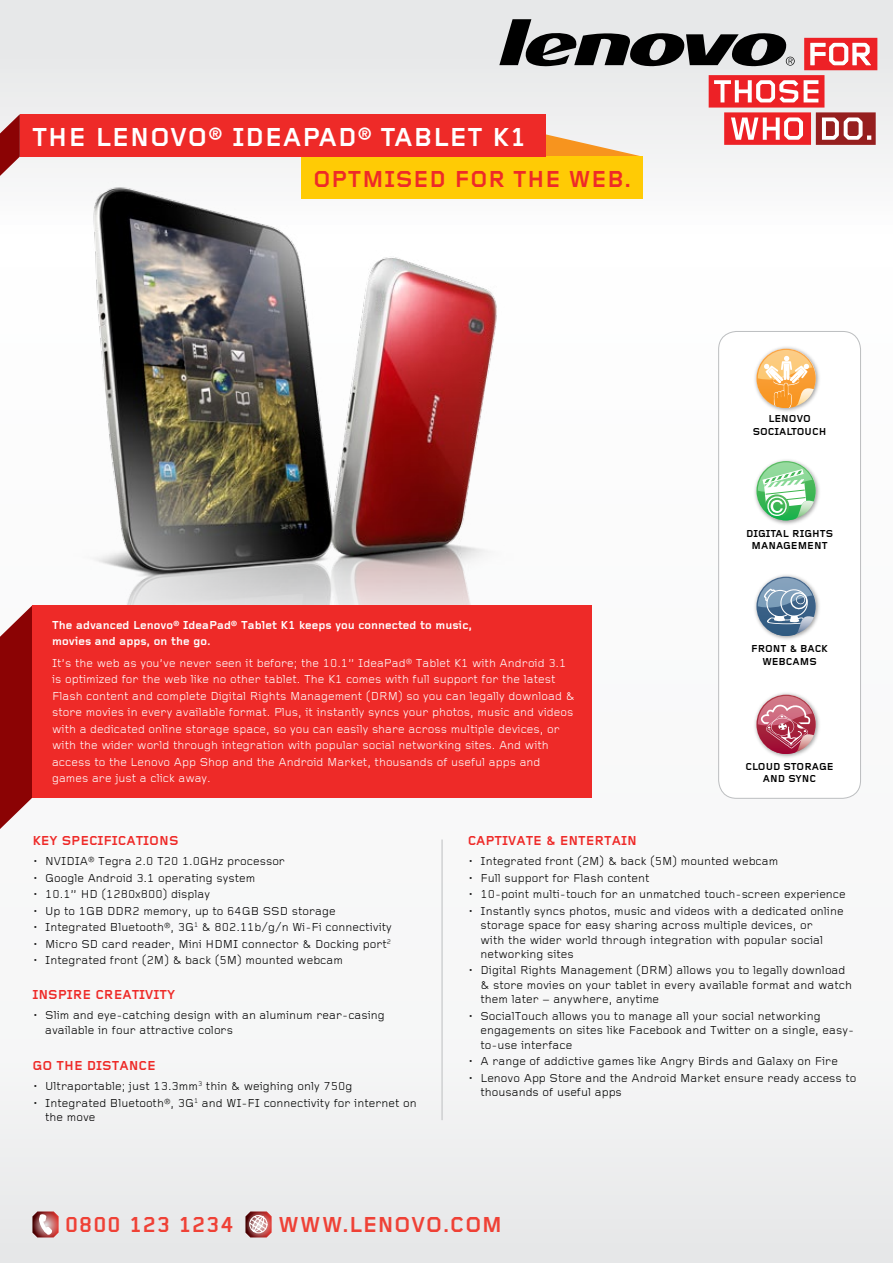
<style>
.page{position:relative;width:893px;height:1263px;background:#fff}
.page>*{position:absolute;margin:0;border:0;box-sizing:border-box;transform-origin:0 0}
.t1{font:700 27px "Foundry Gridnik";letter-spacing:-.015em;color:#fff}
.t2{font:700 24px "Foundry Gridnik";letter-spacing:.025em;color:#ee2a28}
.t3{font:700 22.5px "Foundry Gridnik";letter-spacing:.02em;color:#ef4136}
.t4{font:700 13.5px "Foundry Gridnik";color:#ee2a28}
.t5{font:12px/14.4px "Foundry Gridnik";color:#000}
.t6{font:12px/16.5px "Foundry Gridnik";color:#fff}
.t7{font:700 12px/16.5px "Foundry Gridnik";color:#fff}
.t8{font:700 10.5px/12.6px "Foundry Gridnik";color:#000;text-align:center}
</style>
<div class="page">
<div style="left:0;top:0;width:893px;height:1263px;background:linear-gradient(to right,#f0f0f1,#f7f7f7)"></div>
<img style="left:12px;top:157px;width:512px;height:448px">
<svg style="left:499px;top:19px;width:378px;height:138px"></svg>
<div style="left:301px;top:157px;width:342px;height:42px;background:#ffcb05"></div>
<div style="left:719px;top:331px;width:141px;height:467px;background:#fff;border-radius:18px"></div>
<div style="left:718px;top:331px;width:143px;height:467px;border:1px solid #bcbec0;border-radius:18px"></div>
<svg style="left:0;top:114px;width:20px;height:62px"></svg>
<div style="left:20px;top:114px;width:525px;height:43px;background:#ee2a28"></div>
<svg style="left:0;top:605px;width:32px;height:224px;background:#9a2526"></svg>
<svg style="left:245px;top:1211px;width:27px;height:26px"></svg>
<svg style="left:32px;top:1211px;width:27px;height:26px"></svg>
<img style="left:754px;top:347px;width:66px;height:65px">
<svg style="left:756px;top:349px;width:60px;height:59px"></svg>
<img style="left:754px;top:460px;width:66px;height:65px">
<svg style="left:756px;top:461px;width:60px;height:59px"></svg>
<img style="left:754px;top:575px;width:66px;height:65px">
<svg style="left:756px;top:577px;width:60px;height:59px"></svg>
<img style="left:754px;top:693px;width:66px;height:65px">
<svg style="left:756px;top:695px;width:60px;height:59px"></svg>
<hr style="left:442px;top:839px;width:1px;height:281px;background:#bcbec0">
<div style="left:32px;top:605px;width:560px;height:193px;background:#ee2a28"></div>
<h1 class="t1" style="left:32px;top:122px;width:18px">the</h1>
<h1 class="t1" style="left:95px;top:122px;width:19px">lenovo</h1>
<h1 class="t1" style="left:208px;top:122px;width:56px">® Idea</h1>
<h1 class="t1" style="left:302px;top:122px;width:111px">Pad ® Tablet</h1>
<h1 class="t1" style="left:492px;top:122px;width:35px">K1</h1>
<h2 class="t2" style="left:313px;top:166px;width:320px">OPTMISED FOR THE WEB.</h2>
<p class="t7" style="left:52px;top:617px;width:422px">The advanced Lenovo® IdeaPad® Tablet K1 keeps you connected to music, movies and apps, on the go.</p>
<p class="t6" style="left:52px;top:655px;width:524px">It’s the web as you’ve never seen it before; the 10.1” IdeaPad® Tablet K1 with Android 3.1 is optimized for the web like no other tablet. The K1 comes with full support for the latest Flash content and complete Digital Rights Management (DRM) so you can legally download &amp; store movies in every available format. Plus, it instantly syncs your photos, music and videos with a dedicated online storage space, so you can easily share across multiple devices, or with the wider world through integration with popular social networking sites. And with access to the Lenovo App Shop and the Android Market, thousands of useful apps and games are just a click away.</p>
<p class="t8" style="left:753px;top:413px;width:75px">LENOVO<br>SOCIALTOUCH</p>
<p class="t8" style="left:746px;top:527px;width:89px">DIGITAL RIGHTS<br>MANAGEMENT</p>
<p class="t8" style="left:751px;top:643px;width:78px">FRONT &amp; BACK<br>WEBCAMS</p>
<p class="t8" style="left:745px;top:761px;width:90px">CLOUD STORAGE<br>AND SYNC</p>
<p class="t4" style="left:32px;top:833px;width:148px">KEY SPECIFICATIONS</p>
<p class="t5" style="left:32px;top:854px;width:254px">• NVIDIA® Tegra 2.0 T20 1.0GHz processor</p>
<p class="t5" style="left:32px;top:871px;width:224px">• Google Android 3.1 operating system</p>
<p class="t5" style="left:32px;top:887px;width:179px">• 10.1” HD (1280x800) display</p>
<p class="t5" style="left:32px;top:904px;width:305px">• Up to 1GB DDR2 memory, up to 64GB SSD storage</p>
<p class="t5" style="left:32px;top:921px;width:361px">• Integrated Bluetooth®, 3G<sup>1</sup> &amp; 802.11b/g/n Wi-Fi connectivity</p>
<p class="t5" style="left:32px;top:937px;width:360px">• Micro SD card reader, Mini HDMI connector &amp; Docking port<sup>2</sup></p>
<p class="t5" style="left:32px;top:954px;width:312px">• Integrated front (2M) &amp; back (5M) mounted webcam</p>
<p class="t4" style="left:32px;top:987px;width:144px">INSPIRE CREATIVITY</p>
<p class="t5" style="left:45px;top:1009px;width:341px;text-indent:-13px">• Slim and eye-catching design with an aluminum rear-casing available in four attractive colors</p>
<p class="t4" style="left:32px;top:1058px;width:125px">GO THE DISTANCE</p>
<p class="t5" style="left:32px;top:1080px;width:321px">• Ultraportable; just 13.3mm<sup>3</sup> thin &amp; weighing only 750g</p>
<p class="t5" style="left:45px;top:1096px;width:373px;text-indent:-13px">• Integrated Bluetooth®, 3G<sup>1</sup> and WI-FI connectivity for internet on the move</p>
<p class="t4" style="left:468px;top:833px;width:171px">CAPTIVATE &amp; ENTERTAIN</p>
<p class="t5" style="left:468px;top:854px;width:312px">• Integrated front (2M) &amp; back (5M) mounted webcam</p>
<p class="t5" style="left:468px;top:871px;width:183px">• Full support for Flash content</p>
<p class="t5" style="left:468px;top:887px;width:380px">• 10-point multi-touch for an unmatched touch-screen experience</p>
<p class="t5" style="left:480px;top:904px;width:365px;text-indent:-13px">• Instantly syncs photos, music and videos with a dedicated online storage space for easy sharing across multiple devices, or<br>with the wider world through integration with popular social networking sites</p>
<p class="t5" style="left:480px;top:964px;width:373px;text-indent:-13px">• Digital Rights Management (DRM) allows you to legally download &amp; store movies on your tablet in every available format and watch them later – anywhere, anytime</p>
<p class="t5" style="left:480px;top:1009px;width:375px;text-indent:-13px">• SocialTouch allows you to manage all your social networking engagements on sites like Facebook and Twitter on a single, easy&shy;to-use interface</p>
<p class="t5" style="left:468px;top:1054px;width:372px">• A range of addictive games like Angry Birds and Galaxy on Fire</p>
<p class="t5" style="left:480px;top:1071px;width:377px;text-indent:-13px">• Lenovo App Store and the Android Market ensure ready access to thousands of useful apps</p>
<h3 class="t3" style="left:65px;top:1212px;width:171px">0800 123 1234</h3>
<h3 class="t3" style="left:278px;top:1212px;width:22px">www</h3>
<h3 class="t3" style="left:342px;top:1212px;width:23px">.lenovo</h3>
<h3 class="t3" style="left:443px;top:1212px;width:25px">.com</h3>
</div>
